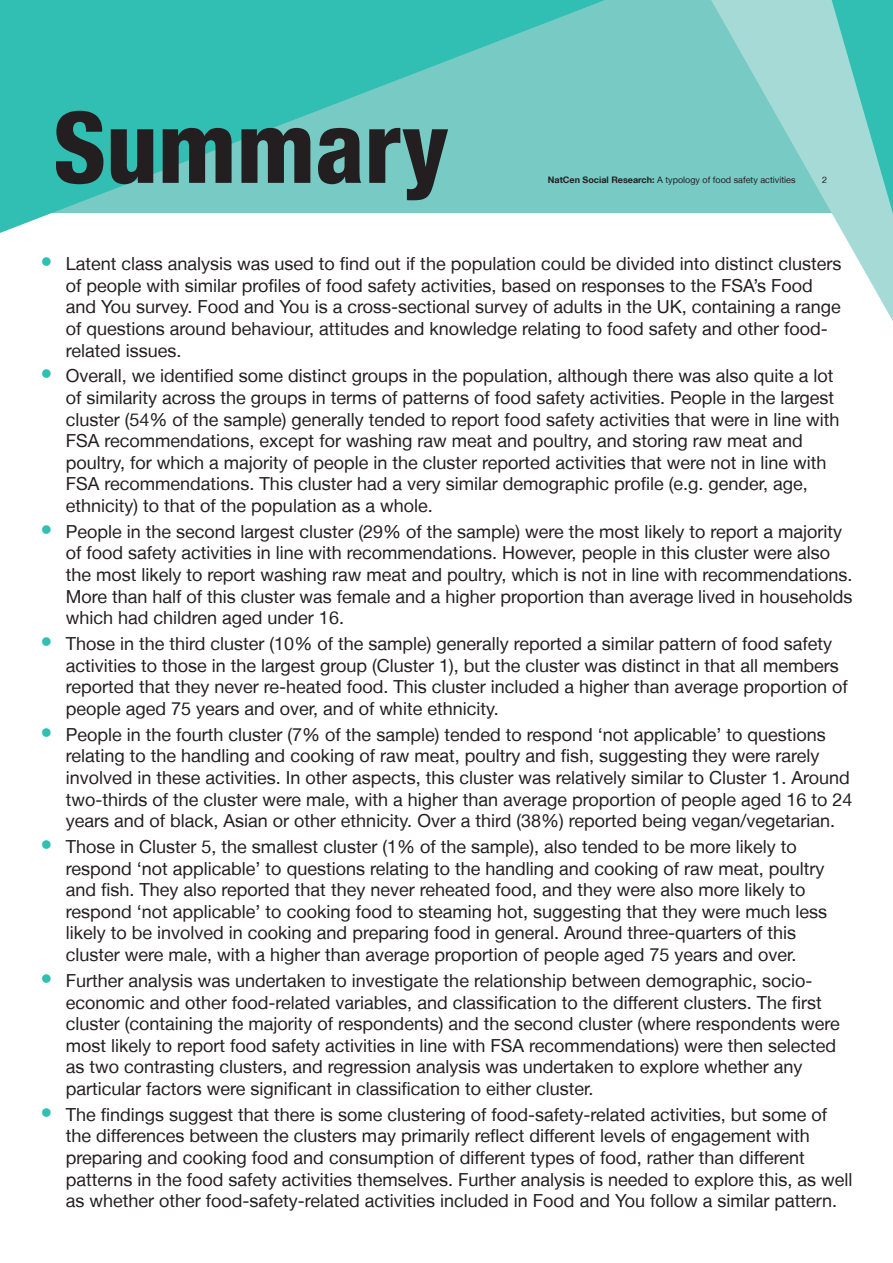
<style>
.page{position:relative;width:893px;height:1263px;background:#fff}
.page>*{position:absolute;margin:0;border:0;box-sizing:border-box;transform-origin:0 0}
.t1{font:800 condensed 99px "Helvetica Neue LT";color:#231f20}
.t2{font:18px/21.6px "Helvetica Neue LT";color:#231f20}
.t3{font:9px "Helvetica Neue LT";color:#231f20}
.s1{font-weight:700}
.s2{font-weight:800;font-stretch:condensed;font-size:24px;color:#31beb3}
</style>
<div class="page">
<svg style="left:0;top:0;width:625px;height:233px"></svg>
<svg style="left:625px;top:0;width:268px;height:321px"></svg>
<svg style="left:801px;top:0;width:92px;height:235px"></svg>
<p class="t1" style="left:53px;top:86px;width:397px">Summary</p>
<p class="t3" style="left:548px;top:174px;width:249px"><span class="s1">NatCen Social Research:</span> A typology of food safety activities</p>
<p class="t3" style="left:822px;top:174px;width:7px">2</p>
<p class="t2" style="left:66px;top:253px;width:777px;text-indent:-26px"><span class="s2">•</span> Latent class analysis was used to find out if the population could be divided into distinct clusters of people with similar profiles of food safety activities, based on responses to the FSA’s Food and You survey. Food and You is a cross-sectional survey of adults in the UK, containing a range of questions around behaviour, attitudes and knowledge relating to food safety and other food&shy;related issues.</p>
<p class="t2" style="left:66px;top:365px;width:775px;text-indent:-26px"><span class="s2">•</span> Overall, we identified some distinct groups in the population, although there was also quite a lot of similarity across the groups in terms of patterns of food safety activities. People in the largest cluster (54% of the sample) generally tended to report food safety activities that were in line with FSA recommendations, except for washing raw meat and poultry, and storing raw meat and poultry, for which a majority of people in the cluster reported activities that were not in line with FSA recommendations. This cluster had a very similar demographic profile (e.g. gender, age, ethnicity) to that of the population as a whole.</p>
<p class="t2" style="left:66px;top:520px;width:788px;text-indent:-26px"><span class="s2">•</span> People in the second largest cluster (29% of the sample) were the most likely to report a majority of food safety activities in line with recommendations. However, people in this cluster were also the most likely to report washing raw meat and poultry, which is not in line with recommendations.<br>More than half of this cluster was female and a higher proportion than average lived in households which had children aged under 16.</p>
<p class="t2" style="left:66px;top:633px;width:783px;text-indent:-26px"><span class="s2">•</span> Those in the third cluster (10% of the sample) generally reported a similar pattern of food safety activities to those in the largest group (Cluster 1), but the cluster was distinct in that all members reported that they never re-heated food. This cluster included a higher than average proportion of people aged 75 years and over, and of white ethnicity.</p>
<p class="t2" style="left:66px;top:723px;width:788px;text-indent:-26px"><span class="s2">•</span> People in the fourth cluster (7% of the sample) tended to respond ‘not applicable’ to questions relating to the handling and cooking of raw meat, poultry and fish, suggesting they were rarely involved in these activities. In other aspects, this cluster was relatively similar to Cluster 1. Around two-thirds of the cluster were male, with a higher than average proportion of people aged 16 to 24 years and of black, Asian or other ethnicity. Over a third (38%) reported being vegan/vegetarian.</p>
<p class="t2" style="left:66px;top:836px;width:763px;text-indent:-26px"><span class="s2">•</span> Those in Cluster 5, the smallest cluster (1% of the sample), also tended to be more likely to respond ‘not applicable’ to questions relating to the handling and cooking of raw meat, poultry and fish. They also reported that they never reheated food, and they were also more likely to respond ‘not applicable’ to cooking food to steaming hot, suggesting that they were much less likely to be involved in cooking and preparing food in general. Around three-quarters of this cluster were male, with a higher than average proportion of people aged 75 years and over.</p>
<p class="t2" style="left:66px;top:969px;width:775px;text-indent:-26px"><span class="s2">•</span> Further analysis was undertaken to investigate the relationship between demographic, socio&shy;economic and other food-related variables, and classification to the different clusters. The first cluster (containing the majority of respondents) and the second cluster (where respondents were most likely to report food safety activities in line with FSA recommendations) were then selected as two contrasting clusters, and regression analysis was undertaken to explore whether any particular factors were significant in classification to either cluster.</p>
<p class="t2" style="left:66px;top:1103px;width:788px;text-indent:-26px"><span class="s2">•</span> The findings suggest that there is some clustering of food-safety-related activities, but some of the differences between the clusters may primarily reflect different levels of engagement with preparing and cooking food and consumption of different types of food, rather than different patterns in the food safety activities themselves. Further analysis is needed to explore this, as well as whether other food-safety-related activities included in Food and You follow a similar pattern.</p>
</div>
